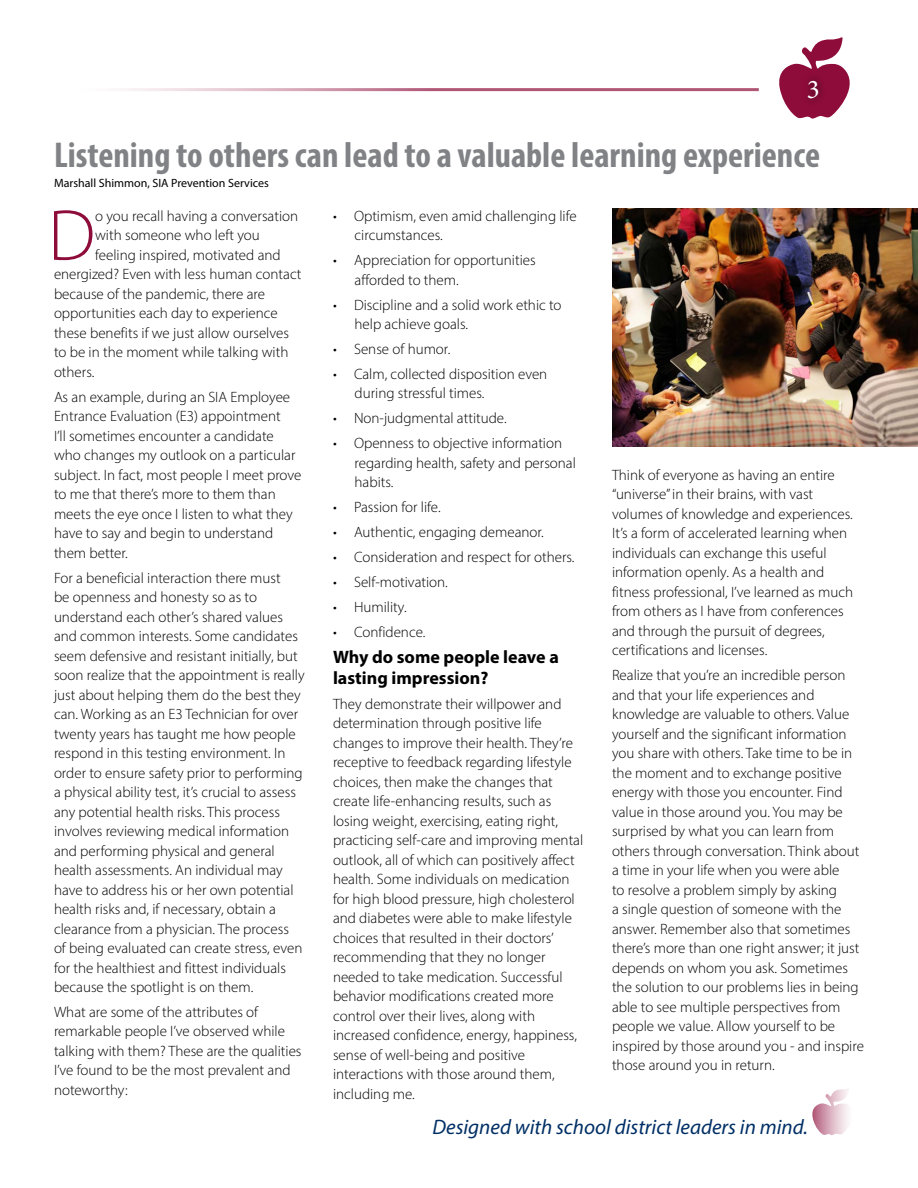
<style>
.page{position:relative;width:918px;height:1188px;background:#fff}
.page>*{position:absolute;margin:0;border:0;box-sizing:border-box;transform-origin:0 0}
.t1{font:300 72.9px "Myriad Pro";color:#8e0c3a}
.t2{font:700 condensed 36px "Myriad Pro";color:#808285}
.t3{font:27px "Minion Pro";color:#fff}
.t4{font:italic 21px "Myriad Pro";color:#002f65}
.t5{font:700 18px/21px "Myriad Pro";color:#000}
.t6{font:300 15px/19.5px "Myriad Pro";color:#000}
.t7{font:12px "Myriad Pro";color:#000}
</style>
<div class="page">
<svg style="left:779px;top:37px;width:71px;height:82px"></svg>
<div style="left:801px;top:73px;width:25px;height:33px;background:#000;opacity:.75"></div>
<svg style="left:812px;top:1089px;width:36px;height:46px"></svg>
<img style="left:612px;top:209px;width:305px;height:238px">
<h3 class="t3" style="left:807px;top:71px;width:14px">3</h3>
<h2 class="t2" style="left:54px;top:133px;width:768px">Listening to others can lead to a valuable learning experience</h2>
<p class="t7" style="left:54px;top:176px;width:216px">Marshall Shimmon, SIA Prevention Services</p>
<h1 class="t1" style="left:48px;top:192px;width:49px">D</h1>
<p class="t6" style="left:95px;top:206px;width:205px">o you recall having a conversation</p>
<p class="t6" style="left:95px;top:225px;width:166px">with someone who left you</p>
<p class="t6" style="left:95px;top:245px;width:187px">feeling inspired, motivated and</p>
<p class="t6" style="left:54px;top:264px;width:249px">energized? Even with less human contact</p>
<p class="t6" style="left:54px;top:284px;width:213px">because of the pandemic, there are</p>
<p class="t6" style="left:54px;top:303px;width:225px">opportunities each day to experience</p>
<p class="t6" style="left:54px;top:323px;width:237px">these benefits if we just allow ourselves</p>
<p class="t6" style="left:54px;top:342px;width:236px">to be in the moment while talking with</p>
<p class="t6" style="left:54px;top:362px;width:42px">others.</p>
<p class="t6" style="left:54px;top:387px;width:249px">As an example, during an SIA Employee Entrance Evaluation (E3) appointment<br>I’ll sometimes encounter a candidate who changes my outlook on a particular subject. In fact, most people I meet prove to me that there’s more to them than meets the eye once I listen to what they have to say and begin to understand them better.</p>
<p class="t6" style="left:54px;top:568px;width:252px">For a beneficial interaction there must<br>be openness and honesty so as to understand each other’s shared values and common interests. Some candidates seem defensive and resistant initially, but soon realize that the appointment is really just about helping them do the best they can. Working as an E3 Technician for over twenty years has taught me how people respond in this testing environment. In order to ensure safety prior to performing a physical ability test, it’s crucial to assess any potential health risks. This process involves reviewing medical information and performing physical and general health assessments. An individual may have to address his or her own potential health risks and, if necessary, obtain a clearance from a physician. The process<br>of being evaluated can create stress, even for the healthiest and fittest individuals because the spotlight is on them.</p>
<p class="t6" style="left:54px;top:1002px;width:249px">What are some of the attributes of remarkable people I’ve observed while talking with them? These are the qualities I’ve found to be the most prevalent and noteworthy:</p>
<p class="t6" style="left:355px;top:206px;width:224px;text-indent:-22px">• Optimism, even amid challenging life circumstances.</p>
<p class="t6" style="left:355px;top:250px;width:183px;text-indent:-22px">• Appreciation for opportunities afforded to them.</p>
<p class="t6" style="left:355px;top:295px;width:209px;text-indent:-22px">• Discipline and a solid work ethic to help achieve goals.</p>
<p class="t6" style="left:333px;top:339px;width:119px">• Sense of humor.</p>
<p class="t6" style="left:355px;top:364px;width:194px;text-indent:-22px">• Calm, collected disposition even during stressful times.</p>
<p class="t6" style="left:333px;top:408px;width:175px">• Non-judgmental attitude.</p>
<p class="t6" style="left:355px;top:433px;width:223px;text-indent:-22px">• Openness to objective information regarding health, safety and personal habits.</p>
<p class="t6" style="left:333px;top:497px;width:109px">• Passion for life.</p>
<p class="t6" style="left:333px;top:522px;width:212px">• Authentic, engaging demeanor.</p>
<p class="t6" style="left:333px;top:547px;width:243px">• Consideration and respect for others.</p>
<p class="t6" style="left:333px;top:572px;width:116px">• Self-motivation.</p>
<p class="t6" style="left:333px;top:597px;width:75px">• Humility.</p>
<p class="t6" style="left:333px;top:622px;width:94px">• Confidence.</p>
<p class="t5" style="left:333px;top:646px;width:227px">Why do some people leave a lasting impression?</p>
<p class="t6" style="left:333px;top:694px;width:252px">They demonstrate their willpower and determination through positive life changes to improve their health. They’re receptive to feedback regarding lifestyle choices, then make the changes that create life-enhancing results, such as losing weight, exercising, eating right, practicing self-care and improving mental outlook, all of which can positively affect health. Some individuals on medication for high blood pressure, high cholesterol and diabetes were able to make lifestyle choices that resulted in their doctors’ recommending that they no longer needed to take medication. Successful behavior modifications created more control over their lives, along with increased confidence, energy, happiness, sense of well-being and positive interactions with those around them, including me.</p>
<p class="t6" style="left:612px;top:465px;width:243px">Think of everyone as having an entire “universe” in their brains, with vast volumes of knowledge and experiences.<br>It’s a form of accelerated learning when individuals can exchange this useful information openly. As a health and fitness professional, I’ve learned as much from others as I have from conferences and through the pursuit of degrees, certifications and licenses.</p>
<p class="t6" style="left:612px;top:665px;width:253px">Realize that you’re an incredible person and that your life experiences and knowledge are valuable to others. Value yourself and the significant information you share with others. Take time to be in the moment and to exchange positive energy with those you encounter. Find value in those around you. You may be surprised by what you can learn from others through conversation. Think about a time in your life when you were able<br>to resolve a problem simply by asking<br>a single question of someone with the answer. Remember also that sometimes there’s more than one right answer; it just depends on whom you ask. Sometimes the solution to our problems lies in being able to see multiple perspectives from people we value. Allow yourself to be inspired by those around you - and inspire those around you in return.</p>
<h3 class="t4" style="left:432px;top:1113px;width:377px">Designed with school district leaders in mind.</h3>
</div>
